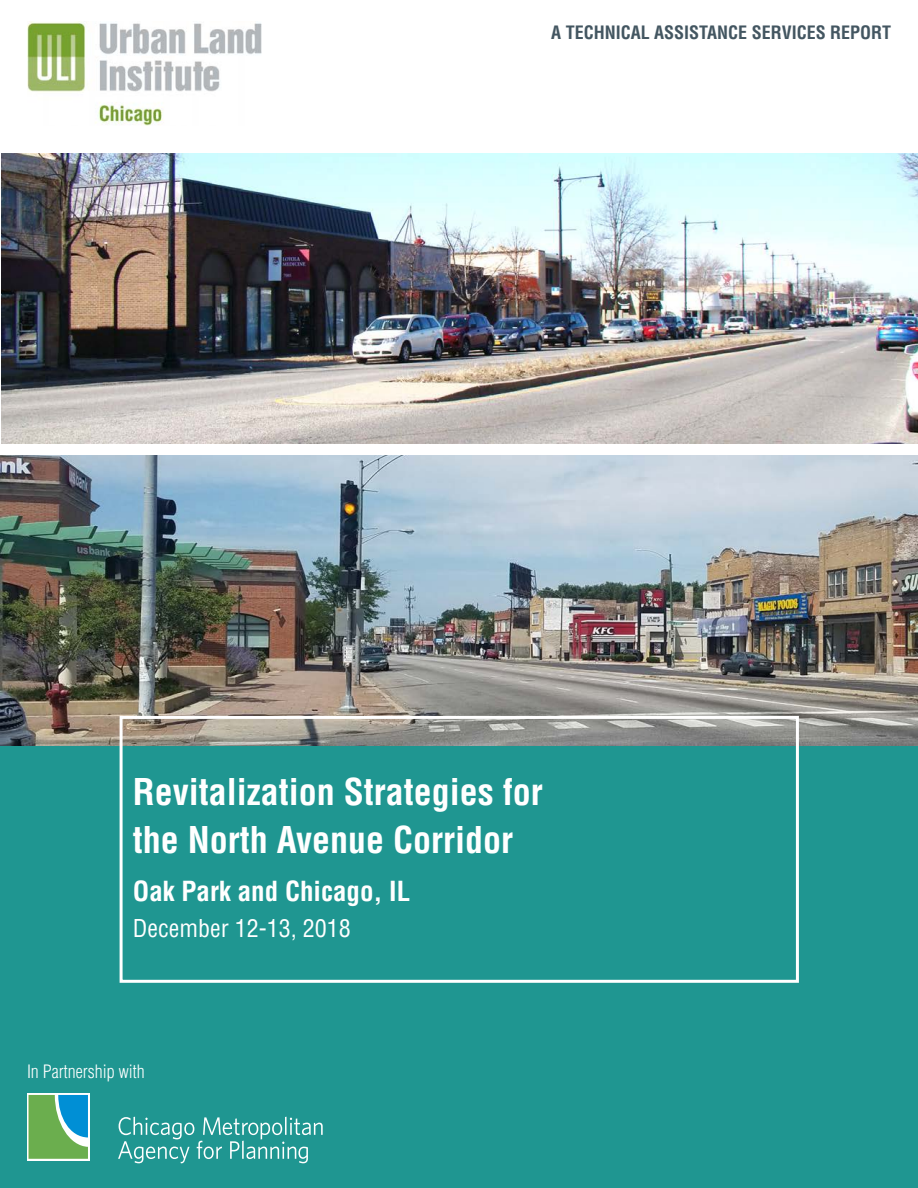
<style>
.page{position:relative;width:918px;height:1188px;background:#fff}
.page>*{position:absolute;margin:0;border:0;box-sizing:border-box;transform-origin:0 0}
.t1{font:700 condensed 36px "Helvetica LT Std";color:#fff}
.t2{font:700 condensed 27px "Helvetica LT Std";color:#fff}
.t3{font:condensed 24px "Helvetica LT Std";color:#fff}
.t4{font:700 condensed 18px "Helvetica LT Std";color:#435661}
.t5{font:300 condensed 18px "Helvetica LT Std";color:#fff}
</style>
<div class="page">
<div style="left:0;top:663px;width:918px;height:525px;background:#1f9691"></div>
<img style="left:27px;top:22px;width:235px;height:103px">
<svg style="left:27px;top:1093px;width:62px;height:67px"></svg>
<svg style="left:118px;top:1117px;width:205px;height:46px"></svg>
<svg style="left:29px;top:1095px;width:59px;height:64px;background:#5cad82"></svg>
<img style="left:0;top:456px;width:918px;height:289px">
<div style="left:120px;top:716px;width:679px;height:267px;border:3px solid #fff"></div>
<img style="left:2px;top:153px;width:916px;height:291px">
<p class="t4" style="left:551px;top:21px;width:341px">A TECHNICAL ASSISTANCE SERVICES REPORT</p>
<p class="t1" style="left:133px;top:769px;width:412px">Revitalization Strategies for</p>
<p class="t1" style="left:133px;top:817px;width:382px">the North Avenue Corridor</p>
<p class="t2" style="left:133px;top:874px;width:279px">Oak Park and Chicago, IL</p>
<p class="t3" style="left:133px;top:913px;width:219px">December 12-13, 2018</p>
<p class="t5" style="left:27px;top:1060px;width:119px">In Partnership with</p>
</div>
